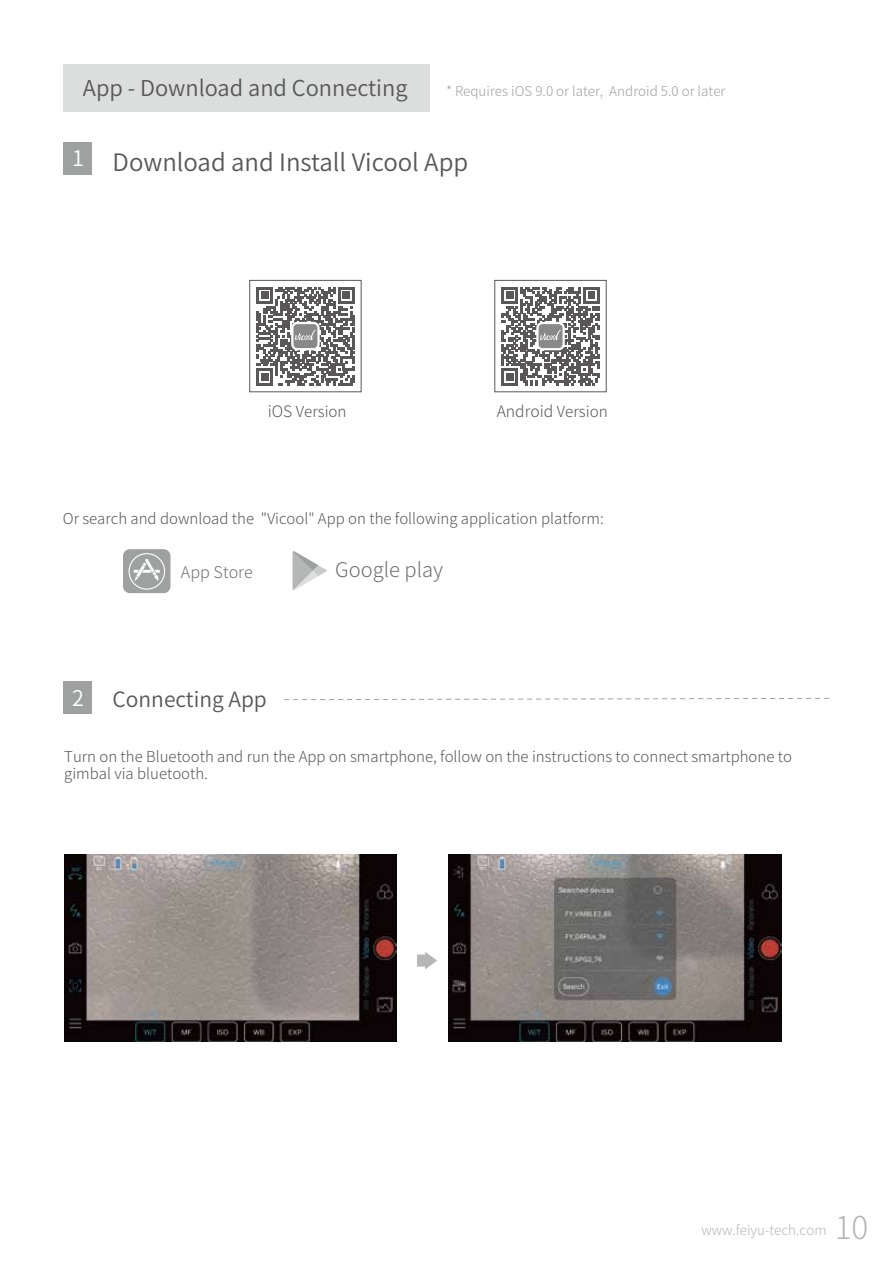
<style>
.page{position:relative;width:893px;height:1263px;background:#fff}
.page>*{position:absolute;margin:0;border:0;box-sizing:border-box;transform-origin:0 0}
.t1{font:300 31.5px "Source Han Sans CN";color:#b5b6b6}
.t2{font:24px "Source Han Sans CN";color:#595757}
.t3{font:21.9px "Source Han Sans CN";color:#595757}
.t4{font:21.6px "Source Han Sans CN";color:#fff}
.t5{font:21px "Source Han Sans CN";color:#595757}
.t6{font:300 20.25px "Source Han Sans CN";color:#727171}
.t7{font:300 16.2px "Source Han Sans CN";color:#727171}
.t8{font:300 15.75px "Source Han Sans CN";color:#595757}
.t9{font:300 15.15px "Source Han Sans CN";color:#595757}
.t10{font:300 15px/17.4px "Source Han Sans CN";color:#595757}
.t11{font:300 13.5px "Source Han Sans CN";color:#9fa0a0}
.t12{font:300 13.5px "Source Han Sans CN";color:#b5b6b6}
.s1{font-size:15.75px}
.s2{font-size:15.15px}
</style>
<div class="page">
<img style="left:64px;top:854px;width:333px;height:188px">
<img style="left:449px;top:854px;width:332px;height:188px">
<svg style="left:284px;top:698px;width:546px;height:2px"></svg>
<div style="left:64px;top:681px;width:28px;height:33px;background:#9fa0a0"></div>
<div style="left:64px;top:142px;width:28px;height:32px;background:#9fa0a0"></div>
<div style="left:63px;top:64px;width:367px;height:48px;background:#dcdddd"></div>
<svg style="left:417px;top:952px;width:20px;height:17px"></svg>
<div style="left:123px;top:549px;width:47px;height:44px;background:#9fa0a0;border-radius:7px"></div>
<div style="left:129px;top:553px;width:36px;height:37px;border:1px solid #fff;border-radius:50%"></div>
<svg style="left:134px;top:558px;width:26px;height:23px"></svg>
<svg style="left:293px;top:551px;width:34px;height:39px"></svg>
<div style="left:249px;top:280px;width:112px;height:112px;border:1px solid #595757"></div>
<svg style="left:256px;top:287px;width:99px;height:98px"></svg>
<div style="left:494px;top:280px;width:113px;height:112px;border:1px solid #595757"></div>
<svg style="left:501px;top:287px;width:99px;height:98px"></svg>
<h3 class="t3" style="left:83px;top:75px;width:326px">App - Download and Connecting</h3>
<p class="t11" style="left:446px;top:83px;width:281px">* Requires iOS 9.0 or later, Android 5.0 or later</p>
<h3 class="t4" style="left:72px;top:146px;width:13px">1</h3>
<h2 class="t2" style="left:113px;top:149px;width:357px">Download and Install Vicool App</h2>
<p class="t9" style="left:268px;top:403px;width:80px"><span class="s1">iOS</span> Version</p>
<p class="t8" style="left:497px;top:402px;width:113px">Android <span class="s2">Version</span></p>
<p class="t10" style="left:63px;top:510px;width:542px">Or search and download the "Vicool" App on the following application platform:</p>
<p class="t7" style="left:181px;top:562px;width:73px">App Store</p>
<h3 class="t6" style="left:335px;top:558px;width:109px">Google play</h3>
<h3 class="t4" style="left:72px;top:686px;width:13px">2</h3>
<h3 class="t5" style="left:113px;top:688px;width:156px">Connecting App</h3>
<p class="t10" style="left:64px;top:748px;width:729px">Turn on the Bluetooth and run the App on smartphone, follow on the instructions to connect smartphone to gimbal via bluetooth.</p>
<p class="t12" style="left:701px;top:1222px;width:127px">www.feiyu-tech.com</p>
<h1 class="t1" style="left:835px;top:1209px;width:35px">10</h1>
</div>
